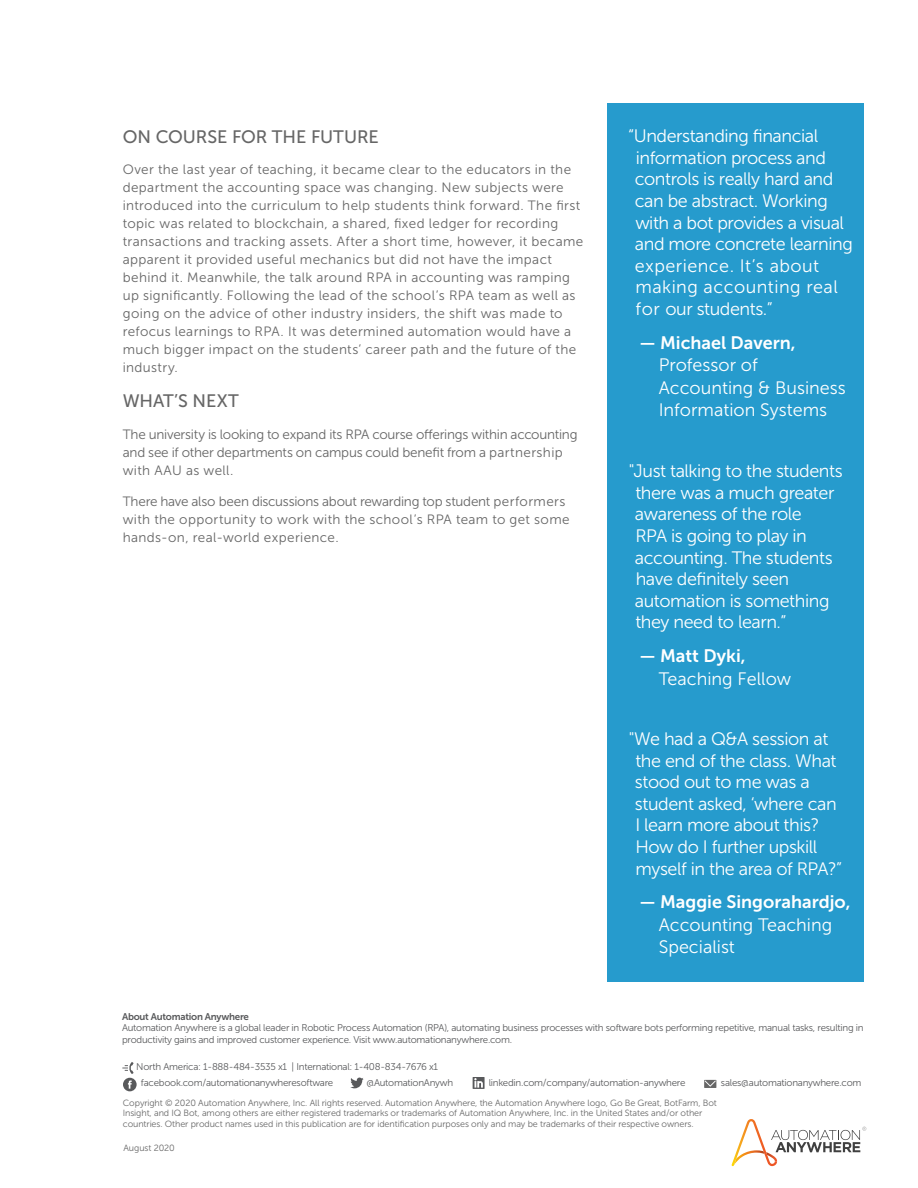
<style>
.page{position:relative;width:918px;height:1188px;background:#fff}
.page>*{position:absolute;margin:0;border:0;box-sizing:border-box;transform-origin:0 0}
.t1{font:18px/21.6px "Museo Sans 300";letter-spacing:-.025em;color:#fff}
.t2{font:18px/22.5px "Museo Sans 300";color:#fff}
.t3{font:18px "Museo Sans 700";color:#fff}
.t4{font:18px "Museo Sans 500";letter-spacing:-.005em;color:#666}
.t5{font:13.5px/18px "Museo Sans 300";letter-spacing:.025em;color:#666}
.t6{font:13.5px/18px "Museo Sans 300";letter-spacing:-.015em;color:#666}
.t7{font:9.75px/11.7px "Museo Sans 300";letter-spacing:-.025em;color:#58595b}
.t8{font:9.75px "Museo Sans 700";letter-spacing:-.025em;color:#58595b}
.t9{font:9px/10.8px "Museo Sans 300";letter-spacing:-.01em;color:#686868}
</style>
<div class="page">
<svg style="left:732px;top:1119px;width:134px;height:47px"></svg>
<div style="left:608px;top:103px;width:256px;height:879px;background:#269bcd"></div>
<svg style="left:473px;top:1077px;width:12px;height:12px"></svg>
<svg style="left:122px;top:1062px;width:12px;height:12px"></svg>
<svg style="left:350px;top:1078px;width:14px;height:10px"></svg>
<svg style="left:704px;top:1080px;width:12px;height:8px"></svg>
<div style="left:123px;top:1078px;width:14px;height:13px;background:#58595b;border-radius:50%"></div>
<svg style="left:128px;top:1081px;width:4px;height:8px"></svg>
<h1 class="t4" style="left:123px;top:127px;width:257px">ON COURSE FOR THE FUTURE</h1>
<p class="t5" style="left:123px;top:161px;width:462px">Over the last year of teaching, it became clear to the educators in the department the accounting space was changing. New subjects were introduced into the curriculum to help students think forward. The first topic was related to blockchain, a shared, fixed ledger for recording transactions and tracking assets. After a short time, however, it became apparent it provided useful mechanics but did not have the impact behind it. Meanwhile, the talk around RPA in accounting was ramping up significantly. Following the lead of the school’s RPA team as well as going on the advice of other industry insiders, the shift was made to refocus learnings to RPA. It was determined automation would have a much bigger impact on the students’ career path and the future of the industry.</p>
<h1 class="t4" style="left:123px;top:391px;width:118px">WHAT’S NEXT</h1>
<p class="t6" style="left:123px;top:425px;width:456px">The university is looking to expand its RPA course offerings within accounting and see if other departments on campus could benefit from a partnership with AAU as well.</p>
<p class="t5" style="left:123px;top:493px;width:448px">There have also been discussions about rewarding top student performers with the opportunity to work with the school’s RPA team to get some hands-on, real-world experience.</p>
<h1 class="t1" style="left:635px;top:125px;width:219px;text-indent:-7px">“Understanding financial information process and controls is really hard and can be abstract. Working with a bot provides a visual and more concrete learning experience. It’s about making accounting real for our students.”</h1>
<h1 class="t3" style="left:639px;top:333px;width:158px">— Michael Davern,</h1>
<h1 class="t2" style="left:659px;top:354px;width:189px">Professor of<br>Accounting &amp; Business<br>Information Systems</h1>
<h1 class="t1" style="left:635px;top:460px;width:209px;text-indent:-6px">"Just talking to the students there was a much greater awareness of the role<br>RPA is going to play in accounting. The students have definitely seen automation is something they need to learn.”</h1>
<h1 class="t3" style="left:639px;top:646px;width:108px">— Matt Dyki,</h1>
<h1 class="t2" style="left:659px;top:667px;width:134px">Teaching Fellow</h1>
<h1 class="t1" style="left:635px;top:728px;width:209px;text-indent:-6px">"We had a Q&amp;A session at the end of the class. What stood out to me was a student asked, ‘where can<br>I learn more about this?<br>How do I further upskill myself in the area of RPA?”</h1>
<h1 class="t3" style="left:639px;top:892px;width:213px">— Maggie Singorahardjo,</h1>
<h1 class="t2" style="left:659px;top:913px;width:175px">Accounting Teaching<br>Specialist</h1>
<p class="t8" style="left:122px;top:1011px;width:128px">About Automation Anywhere</p>
<p class="t7" style="left:122px;top:1022px;width:743px">Automation Anywhere is a global leader in Robotic Process Automation (RPA), automating business processes with software bots performing repetitive, manual tasks, resulting in productivity gains and improved customer experience. Visit www.automationanywhere.com.</p>
<p class="t7" style="left:141px;top:1058px;width:299px;line-height:16.5px;text-indent:-5px">North America: 1-888-484-3535 x1 | International: 1-408-834-7676 x1 facebook.com/automationanywheresoftware</p>
<p class="t7" style="left:366px;top:1077px;width:88px">@AutomationAnywh</p>
<p class="t7" style="left:489px;top:1077px;width:198px">linkedin.com/company/automation-anywhere</p>
<p class="t7" style="left:721px;top:1077px;width:142px">sales@automationanywhere.com</p>
<p class="t9" style="left:123px;top:1097px;width:596px">Copyright © 2020 Automation Anywhere, Inc. All rights reserved. Automation Anywhere, the Automation Anywhere logo, Go Be Great, BotFarm, Bot<br>Insight, and IQ Bot, among others are either registered trademarks or trademarks of Automation Anywhere, Inc. in the United States and/or other countries. Other product names used in this publication are for identification purposes only and may be trademarks of their respective owners.</p>
<p class="t9" style="left:124px;top:1143px;width:53px">August 2020</p>
</div>
